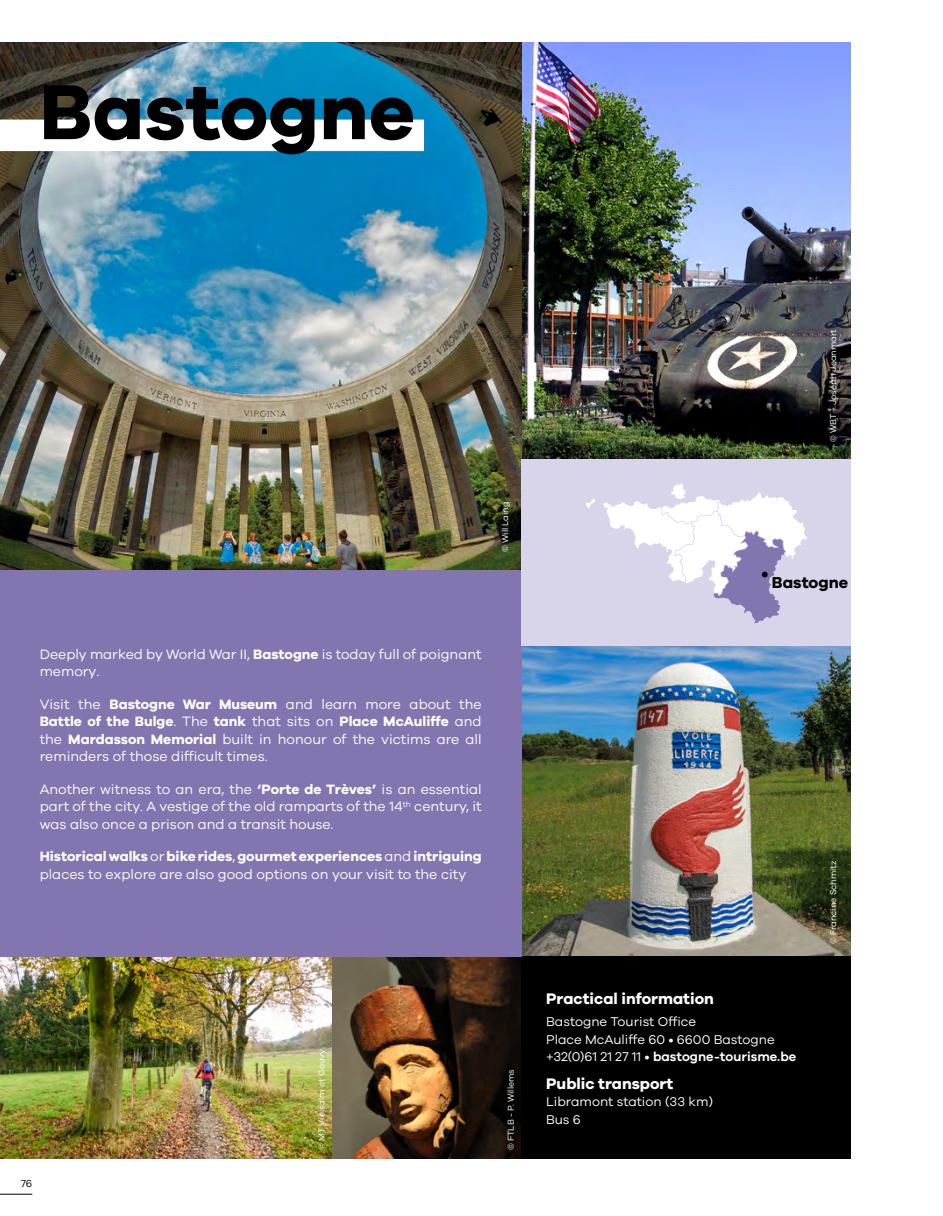
<style>
.page{position:relative;width:943px;height:1216px;background:#fff}
.page>*{position:absolute;margin:0;border:0;box-sizing:border-box;transform-origin:0 0}
.t1{font:700 80.33px "Galano Grotesque";color:#000}
.t2{font:700 16.28px "Galano Grotesque";color:#000}
.t3{font:700 15.75px "Galano Grotesque";color:#fff}
.t4{font:14px/17.5px "Galano Grotesque";color:#fff}
.t5{font:13.12px/17.5px "Galano Grotesque";color:#fff}
.t6{font:10.5px "Galano Grotesque";color:#000}
.t7{font:8.75px "Galano Grotesque";color:#fff}
.s1{font-weight:700}
.s2{font-weight:600}
</style>
<div class="page">
<img style="left:521px;top:645px;width:329px;height:311px">
<img style="left:331px;top:956px;width:190px;height:202px">
<div style="left:521px;top:956px;width:329px;height:202px;background:#000"></div>
<img style="left:521px;top:42px;width:329px;height:417px">
<img style="left:0;top:42px;width:521px;height:528px">
<img style="left:0;top:956px;width:331px;height:202px">
<div style="left:0;top:120px;width:424px;height:31px;background:#fff"></div>
<div style="left:0;top:570px;width:521px;height:386px;background:#8375b0"></div>
<div style="left:521px;top:459px;width:329px;height:186px;background:#d8d4ea"></div>
<svg style="left:586px;top:499px;width:9px;height:9px"></svg>
<svg style="left:603px;top:484px;width:204px;height:139px"></svg>
<hr style="left:0;top:1193px;width:32px;height:1px;background:#000">
<h1 class="t1" style="left:39px;top:62px;width:377px">Bastogne</h1>
<p class="t7" style="left:500px;top:552px;width:52px;rotate:-90deg">© Will Laing</p>
<p class="t4" style="left:40px;top:645px;width:443px">Deeply marked by World War II, <span class="s1">Bastogne</span> is today full of poignant memory.</p>
<p class="t4" style="left:40px;top:694px;width:443px;text-align:justify">Visit the <span class="s1">Bastogne War Museum</span> and learn more about the <span class="s1">Battle of the Bulge</span>. The <span class="s1">tank</span> that sits on <span class="s1">Place McAuliffe</span> and the <span class="s1">Mardasson Memorial</span> built in honour of the victims are all reminders of those difficult times.</p>
<p class="t4" style="left:40px;top:779px;width:443px;text-align:justify">Another witness to an era, the <span class="s1">‘Porte de Trèves’</span> is an essential part of the city. A vestige of the old ramparts of the 14<sup>th</sup> century, it was also once a prison and a transit house.</p>
<p class="t4" style="left:40px;top:847px;width:443px"><span class="s1">Historical walks</span> or <span class="s1">bike rides</span>, <span class="s1">gourmet experiences</span> and <span class="s1">intriguing </span>places to explore are also good options on your visit to the city</p>
<p class="t6" style="left:21px;top:1177px;width:13px">76</p>
<p class="t7" style="left:316px;top:1150px;width:103px;rotate:-90deg">© MT Vielsalm et Gouvy</p>
<p class="t7" style="left:505px;top:1150px;width:82px;rotate:-90deg">© FTLB - P. Willems</p>
<p class="t7" style="left:827px;top:442px;width:114px;rotate:-90deg">© WBT - Joseph Jeanmart</p>
<p class="t2" style="left:772px;top:572px;width:78px">Bastogne</p>
<p class="t3" style="left:546px;top:988px;width:169px">Practical information</p>
<p class="t5" style="left:546px;top:1012px;width:251px">Bastogne Tourist Office<br>Place McAuliffe 60 • 6600 Bastogne +32(0)61 21 27 11 • <span class="s2">bastogne-tourisme.be</span></p>
<p class="t3" style="left:546px;top:1073px;width:129px">Public transport</p>
<p class="t5" style="left:546px;top:1092px;width:168px">Libramont station (33 km)<br>Bus 6</p>
<p class="t7" style="left:827px;top:944px;width:85px;rotate:-90deg">© Francine Schmitz</p>
</div>
